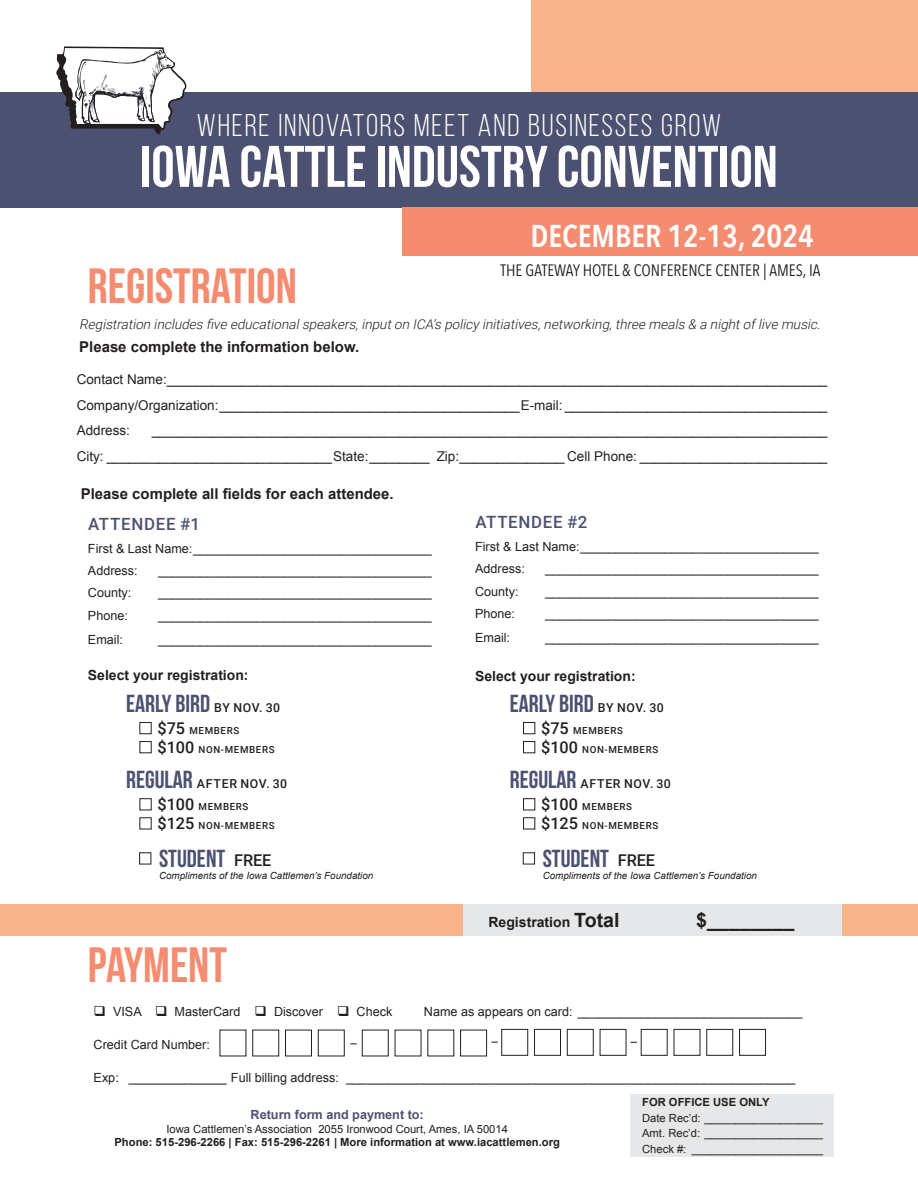
<style>
.page{position:relative;width:918px;height:1188px;background:#fff}
.page>*{position:absolute;margin:0;border:0;box-sizing:border-box;transform-origin:0 0}
.t1{font:58.5px "Bebas Neue";color:#fff}
.t2{font:49.5px "Bebas Neue";color:#f58b6f}
.t3{font:31.5px "Bebas Neue";letter-spacing:.055em;color:#fff}
.t4{font:600 31.5px "Avenir Next Condensed";color:#fff}
.t5{font:24.6px "Bebas Neue";color:#4d5171}
.t6{font:700 19.65px "Arial";color:#231f20}
.t7{font:500 16.8px "Roboto";letter-spacing:.04em;color:#4d5171}
.t8{font:16.5px "Avenir Next Condensed";color:#231f20}
.t9{font:500 16.2px "Roboto";color:#231f20}
.t10{font:700 15px "Arial";color:#231f20}
.t11{font:700 14.1px "Arial";color:#231f20}
.t12{font:700 13.95px "Arial";color:#231f20}
.t13{font:13.5px/25.5px "Arial";color:#231f20;text-align:justify}
.t14{font:italic 300 13.5px "Roboto";color:#231f20}
.t15{font:12.6px/22.5px "Arial";color:#231f20}
.t16{font:700 12.6px "Arial";color:#4d5171}
.t17{font:500 12.3px "Roboto";letter-spacing:.055em;color:#231f20}
.t18{font:11.25px/15.5px "Arial";color:#231f20;text-align:justify}
.t19{font:700 11.25px "Arial";color:#231f20}
.t20{font:500 9.75px/19px "Roboto";letter-spacing:.065em;color:#231f20}
.t21{font:italic 9.75px "Arial";color:#231f20}
.s1{font-family:"Roboto";font-weight:500;font-size:12.3px;color:#231f20}
.s2{font-size:16.2px}
.s3{font-family:"Bebas Neue";font-weight:400;font-size:24.6px;color:#4d5171}
.s4{font-size:19.65px}
</style>
<div class="page">
<div style="left:0;top:92px;width:918px;height:115px;background:#4d5171"></div>
<div style="left:0;top:904px;width:918px;height:32px;background:#f9b38b"></div>
<div style="left:630px;top:1094px;width:204px;height:62px;background:#e6e7e9"></div>
<div style="left:463px;top:904px;width:379px;height:32px;background:#e6e7e9"></div>
<div style="left:252px;top:1030px;width:27px;height:26px;border:1px solid #231f20"></div>
<div style="left:285px;top:1030px;width:27px;height:26px;border:1px solid #231f20"></div>
<div style="left:318px;top:1030px;width:27px;height:26px;border:1px solid #231f20"></div>
<div style="left:362px;top:1030px;width:27px;height:26px;border:1px solid #231f20"></div>
<div style="left:460px;top:1030px;width:27px;height:26px;border:1px solid #231f20"></div>
<div style="left:501px;top:1029px;width:27px;height:27px;border:1px solid #231f20"></div>
<div style="left:534px;top:1029px;width:27px;height:27px;border:1px solid #231f20"></div>
<div style="left:567px;top:1029px;width:27px;height:27px;border:1px solid #231f20"></div>
<div style="left:600px;top:1029px;width:26px;height:27px;border:1px solid #231f20"></div>
<div style="left:641px;top:1029px;width:27px;height:27px;border:1px solid #231f20"></div>
<div style="left:674px;top:1029px;width:26px;height:27px;border:1px solid #231f20"></div>
<div style="left:706px;top:1029px;width:27px;height:27px;border:1px solid #231f20"></div>
<div style="left:739px;top:1029px;width:27px;height:27px;border:1px solid #231f20"></div>
<svg style="left:56px;top:46px;width:130px;height:88px"></svg>
<div style="left:140px;top:722px;width:11px;height:12px;border:1px solid #231f20"></div>
<div style="left:140px;top:741px;width:11px;height:12px;border:1px solid #231f20"></div>
<div style="left:140px;top:798px;width:11px;height:12px;border:1px solid #231f20"></div>
<div style="left:139px;top:853px;width:12px;height:11px;border:1px solid #231f20"></div>
<div style="left:523px;top:722px;width:12px;height:12px;border:1px solid #231f20"></div>
<div style="left:523px;top:741px;width:12px;height:12px;border:1px solid #231f20"></div>
<div style="left:523px;top:798px;width:12px;height:12px;border:1px solid #231f20"></div>
<div style="left:523px;top:818px;width:12px;height:11px;border:1px solid #231f20"></div>
<div style="left:523px;top:853px;width:12px;height:11px;border:1px solid #231f20"></div>
<div style="left:403px;top:207px;width:515px;height:48px;background:#f58b6f"></div>
<div style="left:531px;top:0;width:387px;height:92px;background:#f9b38b"></div>
<h3 class="t3" style="left:197px;top:108px;width:526px">WHERE INNOVATORS MEET AND BUSINESSES GROW</h3>
<h1 class="t1" style="left:140px;top:135px;width:639px">IOWA CATTLE INDUSTRY CONVENTION</h1>
<h3 class="t4" style="left:531px;top:209px;width:285px">DECEMBER 12-13, 2024</h3>
<h3 class="t8" style="left:500px;top:256px;width:322px">THE GATEWAY HOTEL &amp; CONFERENCE CENTER | AMES, IA</h3>
<p class="t14" style="left:79px;top:315px;width:746px">Registration includes five educationalspeakers,inputon ICA’s policyinitiatives,networking,three meals &amp; a nightoflive music.</p>
<p class="t10" style="left:79px;top:337px;width:281px">Please complete the information below.</p>
<h2 class="t2" style="left:88px;top:259px;width:210px">REGISTRATION</h2>
<p class="t13" style="left:77px;top:367px;width:752px">Contact Name:________________________________________________________________________________________ Company/Organization:________________________________________E-mail: ___________________________________ Address:</p>
<p class="t13" style="left:77px;top:418px;width:752px;text-align:right">__________________________________________________________________________________________<br>City: ______________________________State:________ Zip:______________ Cell Phone: _________________________</p>
<p class="t10" style="left:81px;top:484px;width:314px">Please complete all fields for each attendee.</p>
<h3 class="t7" style="left:88px;top:512px;width:113px">ATTENDEE #1</h3>
<p class="t15" style="left:88px;top:537px;width:345px">First &amp; Last Name:__________________________________<br>Address:</p>
<p class="t15" style="left:158px;top:559px;width:275px">_______________________________________</p>
<p class="t15" style="left:88px;top:582px;width:45px">County:</p>
<p class="t15" style="left:158px;top:582px;width:275px">_______________________________________</p>
<p class="t15" style="left:88px;top:604px;width:42px">Phone:</p>
<p class="t15" style="left:158px;top:604px;width:275px">_______________________________________</p>
<p class="t15" style="left:88px;top:628px;width:37px">Email:</p>
<p class="t15" style="left:158px;top:628px;width:275px">_______________________________________</p>
<p class="t12" style="left:88px;top:666px;width:162px">Select your registration:</p>
<h3 class="t5" style="left:126px;top:690px;width:155px">EARLY BIRD <span class="s1">BY NOV. 30</span></h3>
<p class="t20" style="left:158px;top:721px;width:119px"><span class="s2">$75</span> MEMBERS <span class="s2">$100</span> NON-MEMBERS</p>
<p class="t17" style="left:126px;top:775px;width:163px"><span class="s3">REGULAR</span> AFTER NOV. 30</p>
<p class="t20" style="left:158px;top:797px;width:119px"><span class="s2">$100</span> MEMBERS <span class="s2">$125</span> NON-MEMBERS</p>
<h3 class="t5" style="left:159px;top:845px;width:68px">STUDENT</h3>
<p class="t21" style="left:159px;top:869px;width:216px">Compliments of the Iowa Cattlemen’s Foundation</p>
<p class="t9" style="left:234px;top:849px;width:39px">FREE</p>
<h2 class="t2" style="left:88px;top:938px;width:141px">PAYMENT</h2>
<h3 class="t7" style="left:475px;top:511px;width:114px">ATTENDEE #2</h3>
<p class="t15" style="left:475px;top:535px;width:345px">First &amp; Last Name:__________________________________<br>Address:</p>
<p class="t15" style="left:545px;top:558px;width:275px">_______________________________________</p>
<p class="t15" style="left:475px;top:580px;width:45px">County:</p>
<p class="t15" style="left:545px;top:580px;width:275px">_______________________________________</p>
<p class="t15" style="left:475px;top:603px;width:42px">Phone:</p>
<p class="t15" style="left:545px;top:603px;width:275px">_______________________________________</p>
<p class="t15" style="left:475px;top:627px;width:37px">Email:</p>
<p class="t15" style="left:545px;top:627px;width:275px">_______________________________________</p>
<p class="t12" style="left:475px;top:667px;width:162px">Select your registration:</p>
<h3 class="t5" style="left:510px;top:690px;width:155px">EARLY BIRD <span class="s1">BY NOV. 30</span></h3>
<p class="t20" style="left:541px;top:721px;width:119px"><span class="s2">$75</span> MEMBERS <span class="s2">$100</span> NON-MEMBERS</p>
<p class="t17" style="left:510px;top:775px;width:163px"><span class="s3">REGULAR</span> AFTER NOV. 30</p>
<p class="t20" style="left:541px;top:797px;width:119px"><span class="s2">$100</span> MEMBERS <span class="s2">$125</span> NON-MEMBERS</p>
<h3 class="t5" style="left:543px;top:845px;width:68px">STUDENT</h3>
<p class="t21" style="left:543px;top:869px;width:216px">Compliments of the Iowa Cattlemen’s Foundation</p>
<p class="t9" style="left:618px;top:849px;width:39px">FREE</p>
<p class="t11" style="left:488px;top:913px;width:133px">Registration <span class="s4">Total</span></p>
<h3 class="t6" style="left:696px;top:907px;width:100px">$________</h3>
<p class="t15" style="left:94px;top:1000px;width:300px">❑ VISA ❑ MasterCard ❑ Discover ❑ Check</p>
<p class="t15" style="left:424px;top:1000px;width:380px">Name as appears on card: ________________________________</p>
<p class="t15" style="left:94px;top:1033px;width:118px">Credit Card Number:</p>
<p class="t15" style="left:94px;top:1066px;width:703px">Exp: ______________ Full billing address: ________________________________________________________________</p>
<p class="t16" style="left:251px;top:1107px;width:175px">Return form and payment to:</p>
<p class="t18" style="left:166px;top:1121px;width:343px">Iowa Cattlemen’s Association 2055 Ironwood Court, Ames, IA 50014</p>
<p class="t19" style="left:115px;top:1135px;width:447px">Phone: 515-296-2266 | Fax: 515-296-2261 | More information at www.iacattlemen.org</p>
<p class="t19" style="left:642px;top:1095px;width:129px">FOR OFFICE USE ONLY</p>
<p class="t18" style="left:642px;top:1110px;width:182px">Date Rec’d: ___________________ Amt. Rec’d: ___________________ Check #: _____________________</p>
</div>
